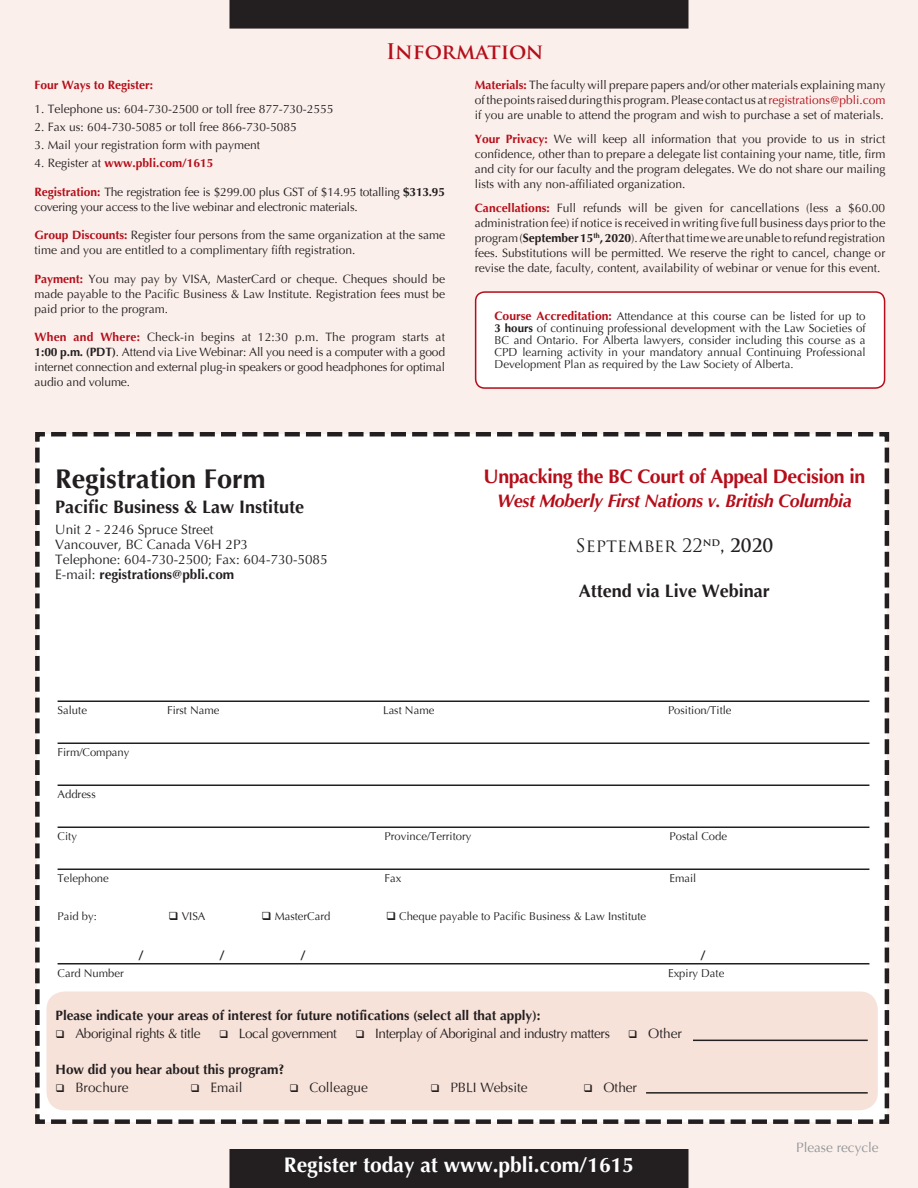
<style>
.page{position:relative;width:918px;height:1188px;background:#faefea}
.page>*{position:absolute;margin:0;border:0;box-sizing:border-box;transform-origin:0 0}
.t1{font:700 27px "Optima";color:#231f20}
.Agenda_Speaker{font:700 21px "Optima";color:#fff}
.Back_Title{font:700 21px "Trajan Pro";letter-spacing:-.005em;color:#b50e1a}
.t2{font:700 19.5px "Optima";letter-spacing:-.02em;color:#b50e1a}
.t3{font:700 18px "Optima";color:#231f20}
.t4{font:italic 700 18px "Optima";letter-spacing:-.02em;color:#b50e1a}
.Back_Title-2{font:18px "Trajan Pro";color:#231f20}
.t5{font:13.5px/15px "Optima";color:#231f20}
.Biography_title{font:700 13.5px "Optima";color:#231f20}
.t6{font:13.5px "Optima";letter-spacing:-.03em;color:#231f20}
.t7{font:13.5px "Optima";color:#939598}
.Back_Registration_In{font:12px/15px "Optima";color:#231f20;text-align:justify}
.Back_Registration_In-2{font:12px/15px "Optima";letter-spacing:-.02em;color:#231f20}
.Back_Registration_Bu{font:12px "Optima";color:#231f20}
.Back_Registration_In-3{font:700 12px "Optima";color:#b50e1a}
.Back_Registration_Bu-2{font:700 12px "Optima";color:#b50e1a}
.Back_Registration_In-4{font:11.55px/12.1px "Optima";color:#231f20;text-align:justify}
.Back_Registration_In-5{font:11.4px "Optima";color:#231f20}
.t8{font:11.25px "Optima";color:#231f20}
.s1{font-weight:400;color:#231f20}
.s2{font-weight:700;color:#b50e1a}
.s3{font-weight:700}
.s4{color:#b50e1a}
.s5{font-weight:700;font-size:12.15px;color:#b50e1a}
</style>
<div class="page">
<div style="left:230px;top:0;width:458px;height:29px;background:#231f20"></div>
<div style="left:230px;top:1149px;width:458px;height:39px;background:#231f20"></div>
<div style="left:35px;top:432px;width:855px;height:692px;background:#fff"></div>
<hr style="left:58px;top:701px;width:811px;height:1px;background:#231f20">
<hr style="left:58px;top:743px;width:811px;height:1px;background:#231f20">
<hr style="left:58px;top:785px;width:811px;height:1px;background:#231f20">
<hr style="left:58px;top:827px;width:811px;height:1px;background:#231f20">
<hr style="left:58px;top:869px;width:811px;height:1px;background:#231f20">
<hr style="left:58px;top:963px;width:811px;height:2px;background:#231f20">
<div style="left:476px;top:292px;width:409px;height:96px;background:#fff;border-radius:9px"></div>
<div style="left:475px;top:291px;width:410px;height:98px;border:2px solid #b50e1a;border-radius:9px"></div>
<div style="left:46px;top:992px;width:832px;height:118px;background:#f7e2d9;border-radius:18px"></div>
<hr style="left:693px;top:1040px;width:175px;height:1px;background:#231f20">
<hr style="left:646px;top:1092px;width:222px;height:2px;background:#231f20">
<p class="Back_Title" style="left:386px;top:39px;width:159px">Information</p>
<p class="Back_Registration_Bu-2" style="left:35px;top:78px;width:120px">Four Ways to Register:</p>
<p class="Back_Registration_Bu" style="left:35px;top:102px;width:300px">1. Telephone us: 604-730-2500 or toll free 877-730-2555</p>
<p class="Back_Registration_Bu" style="left:35px;top:120px;width:264px">2. Fax us: 604-730-5085 or toll free 866-730-5085</p>
<p class="Back_Registration_Bu" style="left:35px;top:138px;width:227px">3. Mail your registration form with payment</p>
<p class="Back_Registration_In-3" style="left:35px;top:156px;width:180px"><span class="s1">4. Register at</span> www.pbli.com/1615</p>
<p class="Back_Registration_In-2" style="left:35px;top:184px;width:412px"><span class="s2">Registration:</span> The registration fee is $299.00 plus GST of $14.95 totalling <span class="s3">$313.95 </span>covering your access to the live webinar and electronic materials.</p>
<p class="Back_Registration_In" style="left:35px;top:228px;width:412px"><span class="s2">Group Discounts:</span> Register four persons from the same organization at the same time and you are entitled to a complimentary fifth registration.</p>
<p class="Back_Registration_In" style="left:35px;top:271px;width:412px"><span class="s2">Payment:</span> You may pay by VISA, MasterCard or cheque. Cheques should be made payable to the Pacific Business &amp; Law Institute. Registration fees must be paid prior to the program.</p>
<p class="Back_Registration_In" style="left:35px;top:330px;width:412px"><span class="s2">When and Where:</span> Check-in begins at 12:30 p.m. The program starts at <span class="s3">1:00 p.m. (PDT)</span>. Attend via Live Webinar: All you need is a computer with a good internet connection and external plug-in speakers or good headphones for optimal audio and volume.</p>
<p class="Back_Registration_In" style="left:475px;top:78px;width:412px"><span class="s2">Materials:</span> The faculty will prepare papers and/or other materials explaining many of the points raised during this program. Please contact us at <span class="s4">registrations@pbli.com </span>if you are unable to attend the program and wish to purchase a set of materials.</p>
<p class="Back_Registration_In" style="left:475px;top:132px;width:412px"><span class="s2">Your Privacy:</span> We will keep all information that you provide to us in strict confidence, other than to prepare a delegate list containing your name, title, firm and city for our faculty and the program delegates. We do not share our mailing lists with any non-affiliated organization.</p>
<p class="Back_Registration_In" style="left:475px;top:201px;width:412px"><span class="s2">Cancellations:</span> Full refunds will be given for cancellations (less a $60.00 administration fee) if notice is received in writing five full business days prior to the program (<span class="s3">September 15</span><sup>th</sup><span class="s3">, 2020</span>). After that time we are unable to refund registration fees. Substitutions will be permitted. We reserve the right to cancel, change or revise the date, faculty, content, availability of webinar or venue for this event.</p>
<p class="Back_Registration_In-4" style="left:495px;top:310px;width:373px"><span class="s5">Course Accreditation:</span> Attendance at this course can be listed for up to <span class="s3">3 hours</span> of continuing professional development with the Law Societies of BC and Ontario. For Alberta lawyers, consider including this course as a CPD learning activity in your mandatory annual Continuing Professional</p>
<p class="Back_Registration_In-5" style="left:495px;top:358px;width:300px">Development Plan as required by the Law Society of Alberta.</p>
<p class="t1" style="left:55px;top:464px;width:212px">Registration Form</p>
<p class="t3" style="left:55px;top:496px;width:250px">Pacific Business &amp; Law Institute</p>
<p class="t5" style="left:55px;top:522px;width:274px">Unit 2 - 2246 Spruce Street<br>Vancouver, BC Canada V6H 2P3<br>Telephone: 604-730-2500; Fax: 604-730-5085<br>E-mail: <span class="s3">registrations@pbli.com</span></p>
<p class="t2" style="left:484px;top:465px;width:383px">Unpacking the BC Court of Appeal Decision in</p>
<p class="t4" style="left:497px;top:490px;width:356px">West Moberly First Nations v. British Columbia</p>
<p class="Back_Title-2" style="left:576px;top:534px;width:199px">SEPTEMBER 22<sup>nd</sup><span class="s3">, 2020</span></p>
<p class="t3" style="left:579px;top:580px;width:193px">Attend via Live Webinar</p>
<p class="t8" style="left:58px;top:704px;width:31px">Salute</p>
<p class="t8" style="left:167px;top:704px;width:54px">First Name</p>
<p class="t8" style="left:383px;top:704px;width:53px">Last Name</p>
<p class="t8" style="left:668px;top:704px;width:65px">Position/Title</p>
<p class="t8" style="left:58px;top:746px;width:73px">Firm/Company</p>
<p class="t8" style="left:58px;top:788px;width:40px">Address</p>
<p class="t8" style="left:58px;top:830px;width:21px">City</p>
<p class="t8" style="left:385px;top:830px;width:88px">Province/Territory</p>
<p class="t8" style="left:670px;top:830px;width:59px">Postal Code</p>
<p class="t8" style="left:58px;top:872px;width:53px">Telephone</p>
<p class="t8" style="left:385px;top:872px;width:18px">Fax</p>
<p class="t8" style="left:670px;top:872px;width:28px">Email</p>
<p class="t8" style="left:58px;top:909px;width:41px">Paid by:</p>
<p class="t8" style="left:169px;top:909px;width:38px">❑ VISA</p>
<p class="t8" style="left:262px;top:909px;width:70px">❑ MasterCard</p>
<p class="t8" style="left:386px;top:909px;width:262px">❑ Cheque payable to Pacific Business &amp; Law Institute</p>
<p class="Biography_title" style="left:139px;top:948px;width:7px">/</p>
<p class="Biography_title" style="left:220px;top:948px;width:7px">/</p>
<p class="Biography_title" style="left:301px;top:948px;width:7px">/</p>
<p class="Biography_title" style="left:701px;top:948px;width:7px">/</p>
<p class="t8" style="left:58px;top:966px;width:68px">Card Number</p>
<p class="t8" style="left:668px;top:966px;width:58px">Expiry Date</p>
<p class="Biography_title" style="left:56px;top:1007px;width:487px">Please indicate your areas of interest for future notifications (select all that apply):</p>
<p class="t6" style="left:56px;top:1025px;width:147px">❑ Aboriginal rights &amp; title</p>
<p class="t6" style="left:219px;top:1025px;width:120px">❑ Local government</p>
<p class="t6" style="left:355px;top:1025px;width:256px">❑ Interplay of Aboriginal and industry matters</p>
<p class="t5" style="left:628px;top:1026px;width:55px">❑ Other</p>
<p class="Biography_title" style="left:56px;top:1062px;width:230px">How did you hear about this program?</p>
<p class="t5" style="left:56px;top:1080px;width:75px">❑ Brochure</p>
<p class="t5" style="left:190px;top:1080px;width:54px">❑ Email</p>
<p class="t5" style="left:290px;top:1080px;width:80px">❑ Colleague</p>
<p class="t5" style="left:430px;top:1080px;width:99px">❑ PBLI Website</p>
<p class="t5" style="left:584px;top:1080px;width:55px">❑ Other</p>
<p class="Agenda_Speaker" style="left:284px;top:1153px;width:352px">Register today at www.pbli.com/1615</p>
<p class="t7" style="left:796px;top:1140px;width:84px">Please recycle</p>
</div>
